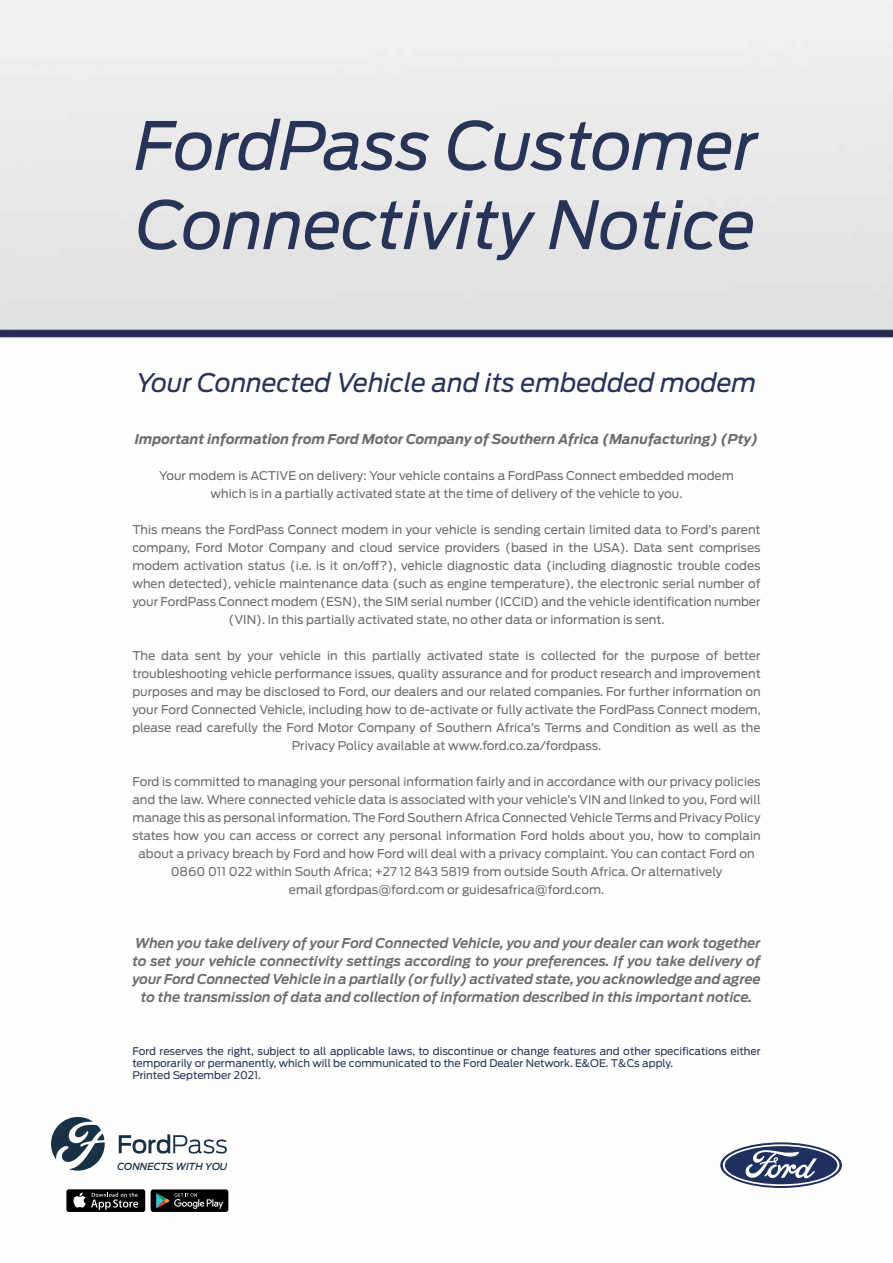
<style>
.page{position:relative;width:893px;height:1263px;background:#fff}
.page>*{position:absolute;margin:0;border:0;box-sizing:border-box;transform-origin:0 0}
.t1{font:italic 66px/79.2px "Ford Antenna";color:#283358}
.t2{font:italic 25.5px "Ford Antenna";color:#283358}
.t3{font:italic 600 13.5px/18px "Ford Antenna";color:#6b6c6f;text-align:center}
.t4{font:italic 700 13.5px "Ford Antenna";color:#6b6c6f}
.t5{font:12px/18px "Ford Antenna";color:#6b6c6f;text-align:center}
.t6{font:10.5px/12px "Ford Antenna";color:#283358}
.t7{font:italic 500 9.75px "Ford Antenna";color:#1a3044}
</style>
<div class="page">
<img style="left:0;top:0;width:893px;height:1212px">
<svg style="left:51px;top:1117px;width:54px;height:54px"></svg>
<svg style="left:119px;top:1134px;width:108px;height:19px"></svg>
<div style="left:151px;top:1189px;width:77px;height:23px;background:#000;border-radius:3px"></div>
<svg style="left:156px;top:1193px;width:67px;height:16px"></svg>
<div style="left:66px;top:1189px;width:79px;height:23px;background:#000;border-radius:2px"></div>
<svg style="left:73px;top:1192px;width:65px;height:18px"></svg>
<svg style="left:720px;top:1142px;width:122px;height:46px"></svg>
<svg style="left:723px;top:1144px;width:116px;height:42px"></svg>
<h1 class="t1" style="left:135px;top:99px;width:624px">FordPass Customer<br>Connectivity Notice</h1>
<h2 class="t2" style="left:136px;top:361px;width:622px">Your Connected Vehicle and its embedded modem</h2>
<p class="t4" style="left:135px;top:427px;width:625px">Important information from Ford Motor Company of Southern Africa (Manufacturing) (Pty)</p>
<p class="t5" style="left:159px;top:466px;width:576px">Your modem is ACTIVE on delivery: Your vehicle contains a FordPass Connect embedded modem which is in a partially activated state at the time of delivery of the vehicle to you.</p>
<p class="t5" style="left:132px;top:520px;width:630px">This means the FordPass Connect modem in your vehicle is sending certain limited data to Ford’s parent company, Ford Motor Company and cloud service providers (based in the USA). Data sent comprises modem activation status (i.e. is it on/off?), vehicle diagnostic data (including diagnostic trouble codes when detected), vehicle maintenance data (such as engine temperature), the electronic serial number of your FordPass Connect modem (ESN), the SIM serial number (ICCID) and the vehicle identification number (VIN). In this partially activated state, no other data or information is sent.</p>
<p class="t5" style="left:132px;top:646px;width:630px">The data sent by your vehicle in this partially activated state is collected for the purpose of better troubleshooting vehicle performance issues, quality assurance and for product research and improvement purposes and may be disclosed to Ford, our dealers and our related companies. For further information on your Ford Connected Vehicle, including how to de-activate or fully activate the FordPass Connect modem, please read carefully the Ford Motor Company of Southern Africa’s Terms and Condition as well as the Privacy Policy available at www.ford.co.za/fordpass.</p>
<p class="t5" style="left:132px;top:772px;width:630px">Ford is committed to managing your personal information fairly and in accordance with our privacy policies and the law. Where connected vehicle data is associated with your vehicle’s VIN and linked to you, Ford will manage this as personal information. The Ford Southern Africa Connected Vehicle Terms and Privacy Policy states how you can access or correct any personal information Ford holds about you, how to complain about a privacy breach by Ford and how Ford will deal with a privacy complaint. You can contact Ford on 0860 011 022 within South Africa; +27 12 843 5819 from outside South Africa. Or alternatively<br>email gfordpas@ford.com or guidesafrica@ford.com.</p>
<p class="t3" style="left:132px;top:933px;width:630px">When you take delivery of your Ford Connected Vehicle, you and your dealer can work together to set your vehicle connectivity settings according to your preferences. If you take delivery of your Ford Connected Vehicle in a partially (or fully) activated state, you acknowledge and agree to the transmission of data and collection of information described in this important notice.</p>
<p class="t6" style="left:132px;top:1044px;width:630px">Ford reserves the right, subject to all applicable laws, to discontinue or change features and other specifications either temporarily or permanently, which will be communicated to the Ford Dealer Network. E&amp;OE. T&amp;Cs apply.<br>Printed September 2021.</p>
<p class="t7" style="left:118px;top:1158px;width:111px">CONNECTS WITH YOU</p>
</div>
